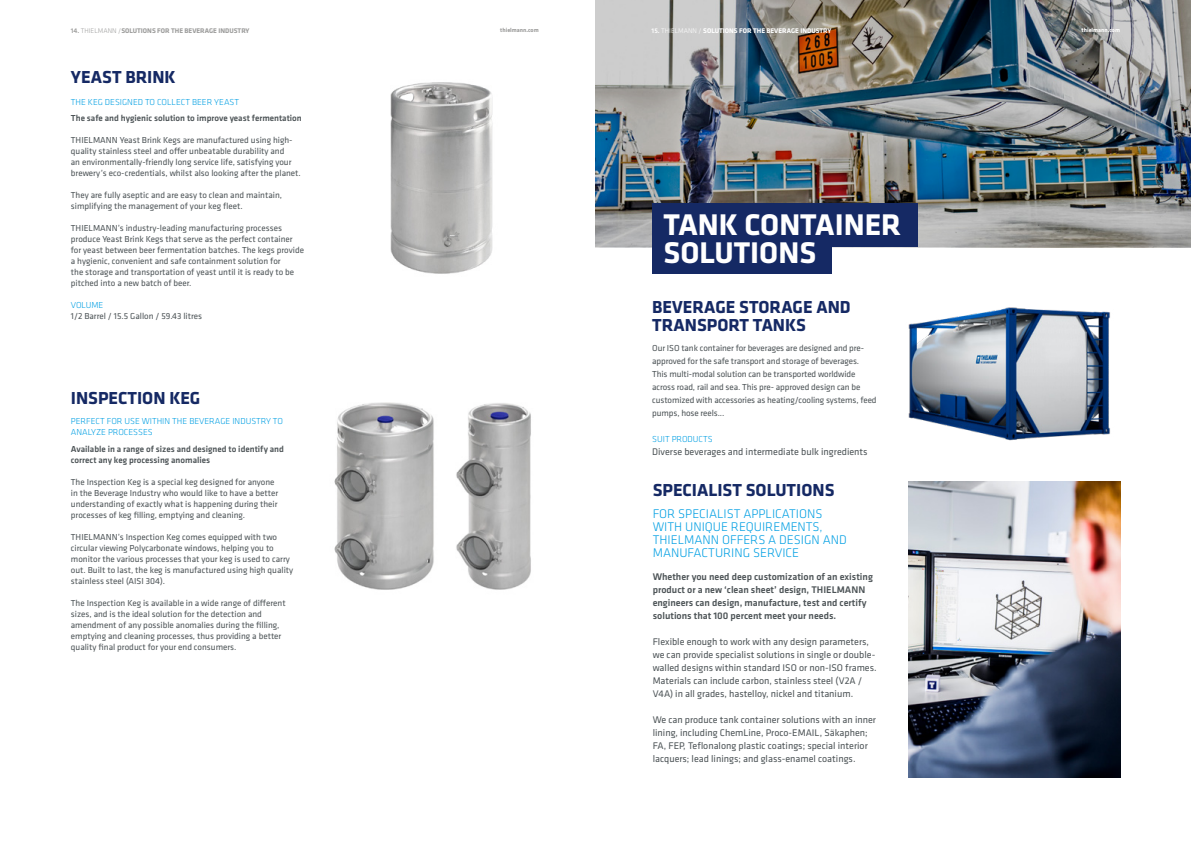
<style>
.page{position:relative;width:1191px;height:842px;background:#fff}
.page>*{position:absolute;margin:0;border:0;box-sizing:border-box;transform-origin:0 0}
.t1{font:700 31px/28px "Klavika";color:#fff}
.t2{font:700 18px/18px "Klavika";color:#152964}
.t3{font:300 13px/13px "Klavika";color:#009fe3}
.t4{font:10px/13px "Klavika";color:#4c5356}
.t5{font:500 10px/13px "Klavika";color:#4c5356}
.t6{font:9px/11px "Klavika";color:#4c5356}
.t7{font:500 9px/11px "Klavika";color:#4c5356}
.t8{font:300 9px/11px "Klavika";color:#009fe3}
.t9{font:700 7px "Klavika";color:#9d9d9c}
.t10{font:700 7px "Klavika";color:#fff}
.t11{font:700 6px "Klavika";color:#9d9d9c}
.t12{font:700 6px "Klavika";color:#fff}
.s1{font-weight:500}
.s2{font-weight:300}
</style>
<div class="page">
<img style="left:390px;top:82px;width:103px;height:192px">
<img style="left:334px;top:402px;width:197px;height:188px">
<img style="left:595px;top:0;width:596px;height:247px">
<div style="left:652px;top:238px;width:179px;height:36px;background:#152964"></div>
<div style="left:652px;top:203px;width:265px;height:44px;background:#152964"></div>
<img style="left:908px;top:307px;width:202px;height:134px">
<img style="left:909px;top:481px;width:211px;height:297px">
<p class="t9" style="left:71px;top:26px;width:180px"><span class="s1">14.</span> <span class="s2">THIELMANN /</span>SOLUTIONS FOR THE BEVERAGE INDUSTRY</p>
<p class="t11" style="left:500px;top:26px;width:40px">thielmann.com</p>
<h2 class="t2" style="left:71px;top:67px;width:106px">YEAST BRINK</h2>
<p class="t8" style="left:71px;top:96px;width:170px">THE KEG DESIGNED TO COLLECT BEER YEAST</p>
<p class="t7" style="left:71px;top:113px;width:232px">The safe and hygienic solution to improve yeast fermentation</p>
<p class="t6" style="left:71px;top:134px;width:231px">THIELMANN Yeast Brink Kegs are manufactured using high&shy;quality stainless steel and offer unbeatable durability and<br>an environmentally-friendly long service life, satisfying your brewery’s eco-credentials, whilst also looking after the planet.</p>
<p class="t6" style="left:71px;top:189px;width:213px">They are fully aseptic and are easy to clean and maintain, simplifying the management of your keg fleet.</p>
<p class="t6" style="left:71px;top:222px;width:235px">THIELMANN’s industry-leading manufacturing processes produce Yeast Brink Kegs that serve as the perfect container for yeast between beer fermentation batches. The kegs provide a hygienic, convenient and safe containment solution for<br>the storage and transportation of yeast until it is ready to be pitched into a new batch of beer.</p>
<p class="t8" style="left:71px;top:300px;width:34px">VOLUME</p>
<p class="t6" style="left:71px;top:310px;width:133px">1/2 Barrel / 15.5 Gallon / 59.43 litres</p>
<h2 class="t2" style="left:71px;top:388px;width:131px">INSPECTION KEG</h2>
<p class="t8" style="left:71px;top:416px;width:213px">PERFECT FOR USE WITHIN THE BEVERAGE INDUSTRY TO<br>ANALYZE PROCESSES</p>
<p class="t7" style="left:71px;top:443px;width:215px">Available in a range of sizes and designed to identify and correct any keg processing anomalies</p>
<p class="t6" style="left:71px;top:476px;width:209px">The Inspection Keg is a special keg designed for anyone in the Beverage Industry who would like to have a better understanding of exactly what is happening during their processes of keg filling, emptying and cleaning.</p>
<p class="t6" style="left:71px;top:531px;width:224px">THIELMANN’s Inspection Keg comes equipped with two circular viewing Polycarbonate windows, helping you to monitor the various processes that your keg is used to carry out. Built to last, the keg is manufactured using high quality stainless steel (AISI 304).</p>
<p class="t6" style="left:71px;top:597px;width:216px">The Inspection Keg is available in a wide range of different sizes, and is the ideal solution for the detection and amendment of any possible anomalies during the filling, emptying and cleaning processes, thus providing a better quality final product for your end consumers.</p>
<p class="t10" style="left:651px;top:26px;width:181px"><span class="s1">15.</span> <span class="s2">THIELMANN /</span> SOLUTIONS FOR THE BEVERAGE INDUSTRY</p>
<p class="t12" style="left:1081px;top:26px;width:40px">thielmann.com</p>
<h1 class="t1" style="left:663px;top:210px;width:239px">TANK CONTAINER<br>SOLUTIONS</h1>
<h2 class="t2" style="left:652px;top:297px;width:200px">BEVERAGE STORAGE AND<br>TRANSPORT TANKS</h2>
<p class="t6" style="left:652px;top:341px;width:226px;line-height:13px">Our ISO tank container for beverages are designed and pre&shy;approved for the safe transport and storage of beverages.<br>This multi-modal solution can be transported worldwide across road, rail and sea. This pre- approved design can be customized with accessories as heating/cooling systems, feed pumps, hose reels...</p>
<p class="t8" style="left:652px;top:433px;width:62px">SUIT PRODUCTS</p>
<p class="t4" style="left:652px;top:445px;width:217px">Diverse beverages and intermediate bulk ingredients</p>
<h2 class="t2" style="left:652px;top:480px;width:183px">SPECIALIST SOLUTIONS</h2>
<h3 class="t3" style="left:652px;top:507px;width:195px">FOR SPECIALIST APPLICATIONS<br>WITH UNIQUE REQUIREMENTS,<br>THIELMANN OFFERS A DESIGN AND<br>MANUFACTURING SERVICE</h3>
<p class="t5" style="left:652px;top:569px;width:222px">Whether you need deep customization of an existing product or a new ‘clean sheet’ design, THIELMANN engineers can design, manufacture, test and certify solutions that 100 percent meet your needs.</p>
<p class="t4" style="left:652px;top:634px;width:225px">Flexible enough to work with any design parameters, we can provide specialist solutions in single or double&shy;walled designs within standard ISO or non-ISO frames.<br>Materials can include carbon, stainless steel (V2A / V4A) in all grades, hastelloy, nickel and titanium.</p>
<p class="t4" style="left:652px;top:712px;width:225px">We can produce tank container solutions with an inner lining, including ChemLine, Proco-EMAIL, Säkaphen; FA, FEP, Teflonalong plastic coatings; special interior lacquers; lead linings; and glass-enamel coatings.</p>
</div>
